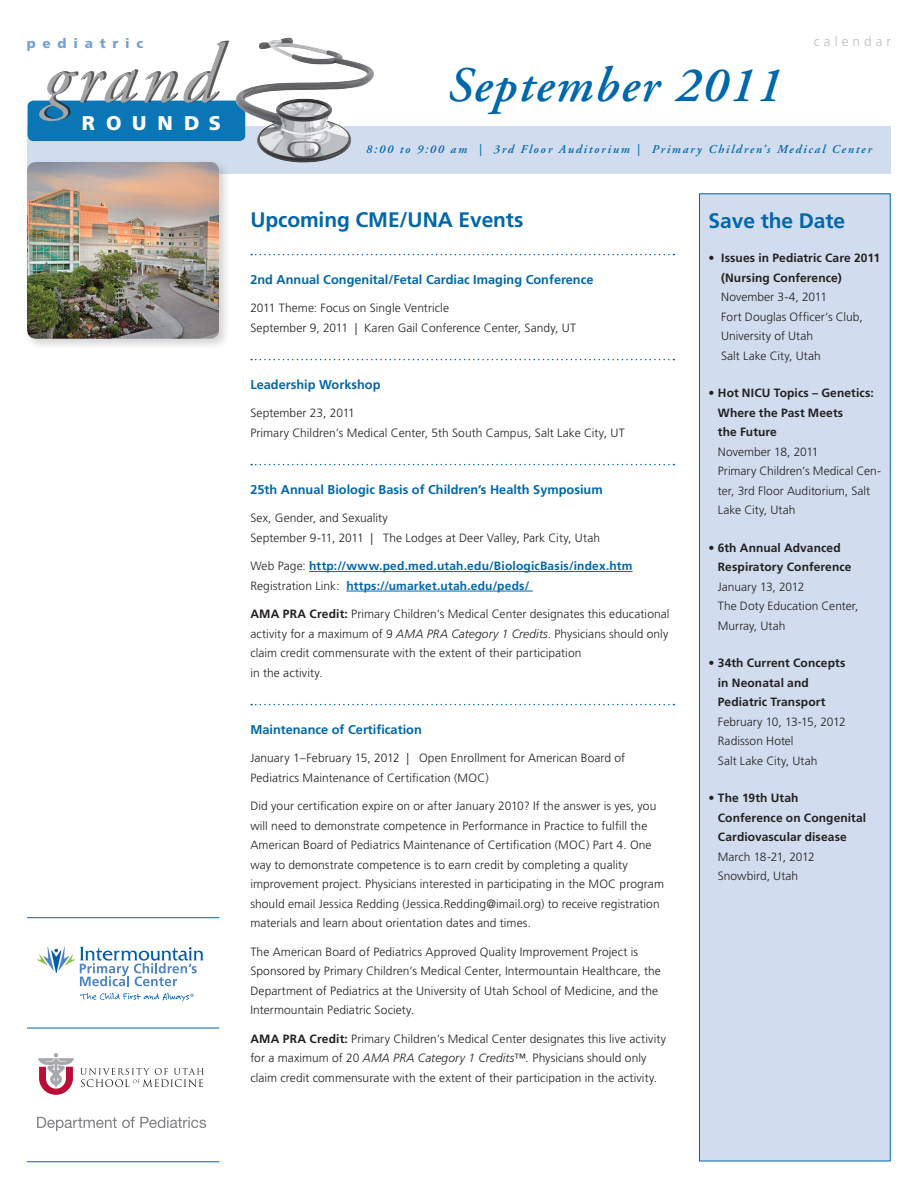
<style>
.page{position:relative;width:918px;height:1188px;background:#fff}
.page>*{position:absolute;margin:0;border:0;box-sizing:border-box;transform-origin:0 0}
.t1{font:italic 600 49.5px "Adobe Garamond";letter-spacing:.035em;color:#0067aa}
.t2{font:700 21px "Frutiger LT Std";letter-spacing:-.005em;color:#0067aa}
.t3{font:900 19.8px "Frutiger LT Std";letter-spacing:.56em;color:#fff}
.t4{font:900 13.5px "Frutiger LT Std";letter-spacing:.5em;color:#77a0cf}
.t5{font:300 13.5px "Frutiger LT Std";letter-spacing:.3em;color:#bdbec1}
.t6{font:700 12.75px "Frutiger LT Std";color:#0067aa}
.t7{font:300 12px/19.5px "Frutiger LT Std";letter-spacing:.005em;color:#231f20}
.t8{font:700 12px/19.5px "Frutiger LT Std";letter-spacing:.01em;color:#231f20}
.t9{font:700 12px/19.5px "Frutiger LT Std";letter-spacing:.015em;color:#0067aa}
.t10{font:italic 600 12px "Adobe Garamond";letter-spacing:.15em;color:#0067aa}
.s1{font-weight:300;color:#231f20}
.s2{font-weight:700}
.s3{font-style:italic}
.s4{font-weight:300}
</style>
<div class="page">
<div style="left:27px;top:126px;width:864px;height:47px;background:#d1ddee"></div>
<div style="left:28px;top:101px;width:217px;height:40px;background:#0b76b5;border-radius:6px"></div>
<svg style="left:39px;top:69px;width:164px;height:52px"></svg>
<img style="left:203px;top:37px;width:209px;height:137px">
<div style="left:23px;top:158px;width:209px;height:194px;background:#231f20;opacity:.2"></div>
<img style="left:27px;top:162px;width:192px;height:177px">
<svg style="left:80px;top:993px;width:114px;height:9px"></svg>
<svg style="left:37px;top:947px;width:166px;height:39px"></svg>
<svg style="left:80px;top:1068px;width:124px;height:19px"></svg>
<svg style="left:38px;top:1053px;width:36px;height:42px"></svg>
<svg style="left:37px;top:1117px;width:169px;height:14px"></svg>
<hr style="left:27px;top:917px;width:192px;height:1px;background:#0067aa">
<hr style="left:27px;top:1028px;width:192px;height:1px;background:#0067aa">
<hr style="left:27px;top:1161px;width:192px;height:1px;background:#0067aa">
<svg style="left:251px;top:254px;width:423px;height:1px"></svg>
<svg style="left:251px;top:359px;width:423px;height:1px"></svg>
<svg style="left:251px;top:464px;width:423px;height:1px"></svg>
<hr style="left:309px;top:571px;width:324px;height:1px;background:#0067aa">
<hr style="left:346px;top:591px;width:187px;height:1px;background:#0067aa">
<svg style="left:251px;top:704px;width:423px;height:1px"></svg>
<div style="left:699px;top:194px;width:191px;height:967px;background:#d1ddee"></div>
<div style="left:699px;top:194px;width:191px;height:967px;border:1px solid #0067aa"></div>
<p class="t4" style="left:27px;top:35px;width:118px">pediatric</p>
<h3 class="t3" style="left:82px;top:111px;width:141px">ROUNDS</h3>
<h1 class="t1" style="left:448px;top:58px;width:336px">September 2011</h1>
<p class="t5" style="left:814px;top:34px;width:79px">calendar</p>
<p class="t10" style="left:366px;top:143px;width:507px">8:00 to 9:00 am | 3rd Floor Auditorium | Primary Children’s Medical Center</p>
<h2 class="t2" style="left:250px;top:207px;width:275px">Upcoming CME/UNA Events</h2>
<p class="t6" style="left:250px;top:272px;width:345px">2nd Annual Congenital/Fetal Cardiac Imaging Conference</p>
<p class="t7" style="left:250px;top:299px;width:327px">2011 Theme: Focus on Single Ventricle<br>September 9, 2011 | Karen Gail Conference Center, Sandy, UT</p>
<p class="t6" style="left:250px;top:377px;width:132px">Leadership Workshop</p>
<p class="t7" style="left:250px;top:404px;width:376px">September 23, 2011<br>Primary Children’s Medical Center, 5th South Campus, Salt Lake City, UT</p>
<p class="t6" style="left:250px;top:482px;width:354px">25th Annual Biologic Basis of Children’s Health Symposium</p>
<p class="t7" style="left:250px;top:509px;width:351px">Sex, Gender, and Sexuality<br>September 9-11, 2011 | The Lodges at Deer Valley, Park City, Utah</p>
<p class="t9" style="left:250px;top:556px;width:384px"><span class="s1">Web Page:</span> http://www.ped.med.utah.edu/BiologicBasis/index.htm<br><span class="s1">Registration Link:</span> https://umarket.utah.edu/peds/</p>
<p class="t7" style="left:250px;top:605px;width:421px"><span class="s2">AMA PRA Credit:</span> Primary Children’s Medical Center designates this educational activity for a maximum of 9 <span class="s3">AMA PRA Category 1 Credits</span>. Physicians should only claim credit commensurate with the extent of their participation<br>in the activity.</p>
<p class="t6" style="left:250px;top:722px;width:173px">Maintenance of Certification</p>
<p class="t7" style="left:250px;top:749px;width:376px">January 1–February 15, 2012 | Open Enrollment for American Board of<br>Pediatrics Maintenance of Certification (MOC)</p>
<p class="t7" style="left:250px;top:797px;width:415px">Did your certification expire on or after January 2010? If the answer is yes, you will need to demonstrate competence in Performance in Practice to fulfill the American Board of Pediatrics Maintenance of Certification (MOC) Part 4. One way to demonstrate competence is to earn credit by completing a quality improvement project. Physicians interested in participating in the MOC program should email Jessica Redding (Jessica.Redding@imail.org) to receive registration materials and learn about orientation dates and times.</p>
<p class="t7" style="left:250px;top:942px;width:412px">The American Board of Pediatrics Approved Quality Improvement Project is Sponsored by Primary Children’s Medical Center, Intermountain Healthcare, the Department of Pediatrics at the University of Utah School of Medicine, and the Intermountain Pediatric Society.</p>
<p class="t7" style="left:250px;top:1029px;width:417px"><span class="s2">AMA PRA Credit:</span> Primary Children’s Medical Center designates this live activity for a maximum of 20 <span class="s3">AMA PRA Category 1 Credits™.</span> Physicians should only claim credit commensurate with the extent of their participation in the activity.</p>
<h2 class="t2" style="left:709px;top:208px;width:138px">Save the Date</h2>
<p class="t8" style="left:721px;top:248px;width:161px;text-indent:-12px"><span class="s4">•</span> Issues in Pediatric Care 2011 (Nursing Conference)</p>
<p class="t7" style="left:721px;top:288px;width:143px">November 3-4, 2011<br>Fort Douglas Officer’s Club,<br>University of Utah<br>Salt Lake City, Utah</p>
<p class="t8" style="left:718px;top:383px;width:157px;text-indent:-9px">• Hot NICU Topics – Genetics:<br>Where the Past Meets<br>the Future</p>
<p class="t7" style="left:718px;top:442px;width:165px">November 18, 2011<br>Primary Children’s Medical Cen&shy;ter, 3rd Floor Auditorium, Salt<br>Lake City, Utah</p>
<p class="t8" style="left:718px;top:538px;width:135px;text-indent:-9px">• 6th Annual Advanced<br>Respiratory Conference</p>
<p class="t7" style="left:718px;top:577px;width:142px">January 13, 2012<br>The Doty Education Center,<br>Murray, Utah</p>
<p class="t8" style="left:718px;top:653px;width:129px;text-indent:-9px">• 34th Current Concepts in Neonatal and<br>Pediatric Transport</p>
<p class="t7" style="left:718px;top:712px;width:129px">February 10, 13-15, 2012<br>Radisson Hotel<br>Salt Lake City, Utah</p>
<p class="t8" style="left:718px;top:788px;width:150px;text-indent:-9px">• The 19th Utah<br>Conference on Congenital<br>Cardiovascular disease</p>
<p class="t7" style="left:718px;top:847px;width:98px">March 18-21, 2012<br>Snowbird, Utah</p>
</div>
